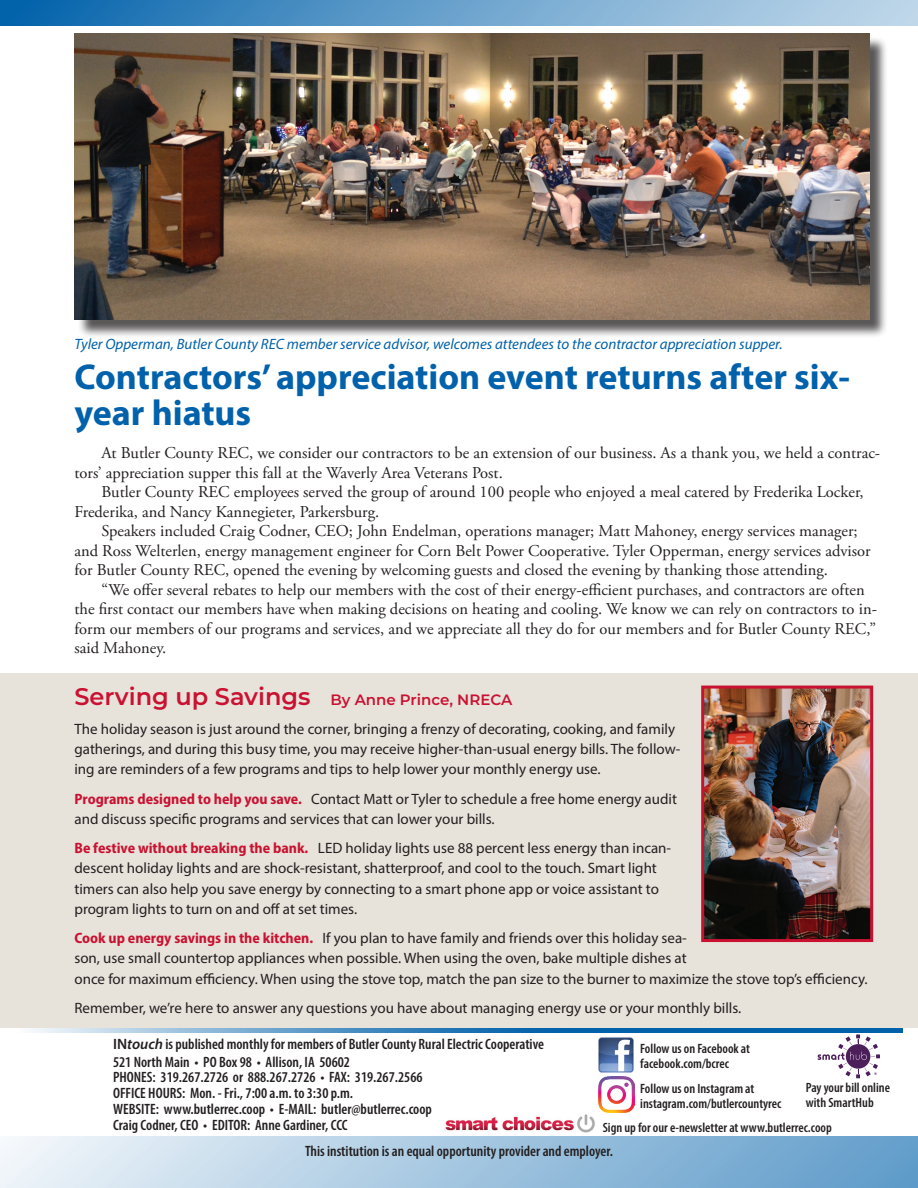
<style>
.page{position:relative;width:918px;height:1188px;background:#fff}
.page>*{position:absolute;margin:0;border:0;box-sizing:border-box;transform-origin:0 0}
.t1{font:700 36px/36px "Myriad Pro";color:#0161aa}
.t2{font:16.5px/19.5px "Adobe Garamond Pro";color:#231f20}
.t3{font:15px/20.2px "Myriad Pro";color:#231f20}
.t4{font:600 condensed 15px/15.8px "Myriad Pro";color:#231f20}
.t5{font:italic 15px "Myriad Pro";color:#0161aa}
.t6{font:100 15px "Montserrat";color:#c91231}
.t7{font:600 condensed 13.5px/15px "Myriad Pro";color:#231f20}
.s1{font-size:24px}
.s2{font-weight:700;font-stretch:semi-condensed;color:#c91231}
.s3{font-stretch:normal}
.s4{font-style:italic;font-stretch:normal}
</style>
<div class="page">
<div style="left:0;top:1136px;width:918px;height:52px;background:linear-gradient(to right,#f0f5fa,#5e9ac9)"></div>
<svg style="left:32px;top:1028px;width:871px;height:5px;background:#4188bf"></svg>
<div style="left:0;top:0;width:918px;height:26px;background:linear-gradient(to right,#0765ac,#c8ddec)"></div>
<img style="left:445px;top:1105px;width:154px;height:28px">
<img style="left:598px;top:1037px;width:36px;height:36px">
<svg style="left:818px;top:1034px;width:62px;height:44px"></svg>
<img style="left:599px;top:1076px;width:35px;height:37px">
<div style="left:77px;top:36px;width:811px;height:302px;background:#231f20;opacity:.75"></div>
<img style="left:74px;top:34px;width:795px;height:285px">
<div style="left:0;top:673px;width:918px;height:355px;background:#e7e2da"></div>
<img style="left:705px;top:690px;width:164px;height:248px">
<div style="left:701px;top:686px;width:172px;height:256px;border:3px solid #c91231"></div>
<p class="t5" style="left:74px;top:335px;width:710px">Tyler Opperman, Butler County REC member service advisor, welcomes attendees to the contractor appreciation supper.</p>
<h1 class="t1" style="left:74px;top:358px;width:777px">Contractors’ appreciation event returns after six&shy;year hiatus</h1>
<p class="t2" style="left:74px;top:444px;width:807px;text-indent:27px">At Butler County REC, we consider our contractors to be an extension of our business. As a thank you, we held a contrac&shy;tors’ appreciation supper this fall at the Waverly Area Veterans Post.</p>
<p class="t2" style="left:74px;top:483px;width:791px;text-indent:27px">Butler County REC employees served the group of around 100 people who enjoyed a meal catered by Frederika Locker,<br>Frederika, and Nancy Kannegieter, Parkersburg.</p>
<p class="t2" style="left:74px;top:522px;width:798px;text-indent:27px">Speakers included Craig Codner, CEO; John Endelman, operations manager; Matt Mahoney, energy services manager; and Ross Welterlen, energy management engineer for Corn Belt Power Cooperative. Tyler Opperman, energy services advisor for Butler County REC, opened the evening by welcoming guests and closed the evening by thanking those attending.</p>
<p class="t2" style="left:74px;top:580px;width:804px;text-indent:27px">“We offer several rebates to help our members with the cost of their energy-efficient purchases, and contractors are often the first contact our members have when making decisions on heating and cooling. We know we can rely on contractors to in&shy;form our members of our programs and services, and we appreciate all they do for our members and for Butler County REC,” said Mahoney.</p>
<p class="t6" style="left:74px;top:689px;width:439px"><span class="s1">Serving up Savings</span> By Anne Prince, NRECA</p>
<p class="t3" style="left:74px;top:718px;width:607px">The holiday season is just around the corner, bringing a frenzy of decorating, cooking, and family gatherings, and during this busy time, you may receive higher-than-usual energy bills. The follow&shy;ing are reminders of a few programs and tips to help lower your monthly energy use.</p>
<p class="t3" style="left:74px;top:788px;width:604px"><span class="s2">Programs designed to help you save.</span> Contact Matt or Tyler to schedule a free home energy audit and discuss specific programs and services that can lower your bills.</p>
<p class="t3" style="left:74px;top:838px;width:598px"><span class="s2">Be festive without breaking the bank.</span> LED holiday lights use 88 percent less energy than incan&shy;descent holiday lights and are shock-resistant, shatterproof, and cool to the touch. Smart light timers can also help you save energy by connecting to a smart phone app or voice assistant to program lights to turn on and off at set times.</p>
<p class="t3" style="left:74px;top:928px;width:795px"><span class="s2">Cook up energy savings in the kitchen.</span> If you plan to have family and friends over this holiday sea-<br>son, use small countertop appliances when possible. When using the oven, bake multiple dishes at<br>once for maximum efficiency. When using the stove top, match the pan size to the burner to maximize the stove top’s efficiency.</p>
<p class="t3" style="left:74px;top:997px;width:668px">Remember, we’re here to answer any questions you have about managing energy use or your monthly bills.</p>
<p class="t4" style="left:113px;top:1036px;width:432px"><span class="s3">IN</span><span class="s4">touch</span> is published monthly for members of Butler County Rural Electric Cooperative</p>
<p class="t4" style="left:113px;top:1053px;width:320px">521 North Main • PO Box 98 • Allison, IA 50602<br>PHONES: 319.267.2726 or 888.267.2726 • FAX: 319.267.2566<br>OFFICE HOURS: Mon. - Fri., 7:00 a.m. to 3:30 p.m.<br>WEBSITE: www.butlerrec.coop • E-MAIL: butler@butlerrec.coop Craig Codner, CEO • EDITOR: Anne Gardiner, CCC</p>
<p class="t7" style="left:640px;top:1041px;width:111px">Follow us on Facebook at facebook.com/bcrec</p>
<p class="t7" style="left:806px;top:1080px;width:86px">Pay your bill online with SmartHub</p>
<p class="t7" style="left:640px;top:1080px;width:143px">Follow us on Instagram at instagram.com/butlercountyrec</p>
<p class="t7" style="left:603px;top:1119px;width:231px">Sign up for our e-newsletter at www.butlerrec.coop</p>
<p class="t4" style="left:305px;top:1143px;width:309px">This institution is an equal opportunity provider and employer.</p>
</div>
